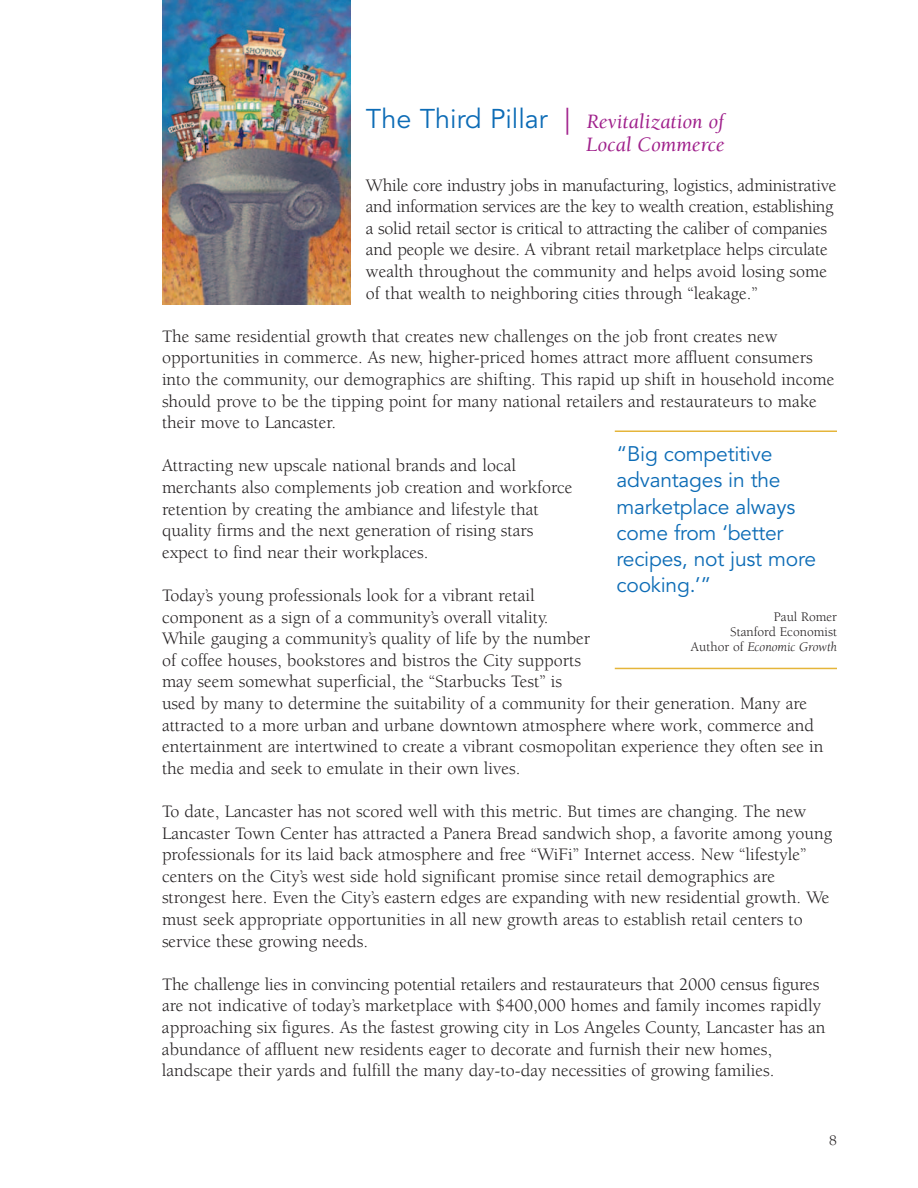
<style>
.page{position:relative;width:918px;height:1188px;background:#fff}
.page>*{position:absolute;margin:0;border:0;box-sizing:border-box;transform-origin:0 0}
.t1{font:21px/26.1px "Avenir";letter-spacing:-.01em;color:#0d6cb6}
.t2{font:italic 21px/22.5px "Berkeley";color:#a0218c;text-align:right}
.t3{font:18px/21.6px "Berkeley";color:#231f20}
.t4{font:15px "Berkeley";color:#231f20}
.t5{font:13.5px/15px "Berkeley";color:#231f20;text-align:right}
.s1{font-family:"Avenir";font-style:normal;font-size:27px;color:#0d6cb6}
.s2{font-family:"Avenir";font-style:normal;font-size:27px}
.s3{font-style:italic}
</style>
<div class="page">
<hr style="left:615px;top:430px;width:222px;height:2px;background:#e5b53a">
<hr style="left:615px;top:668px;width:222px;height:1px;background:#e5b53a">
<img style="left:162px;top:0;width:189px;height:305px">
<p class="t2" style="left:366px;top:112px;width:360px"><span class="s1">The Third Pillar</span> <span class="s2">|</span> Revitalization of<br>Local Commerce</p>
<p class="t3" style="left:366px;top:176px;width:472px">While core industry jobs in manufacturing, logistics, administrative and information services are the key to wealth creation, establishing a solid retail sector is critical to attracting the caliber of companies and people we desire. A vibrant retail marketplace helps circulate wealth throughout the community and helps avoid losing some of that wealth to neighboring cities through “leakage.”</p>
<p class="t3" style="left:162px;top:327px;width:674px">The same residential growth that creates new challenges on the job front creates new opportunities in commerce. As new, higher-priced homes attract more affluent consumers into the community, our demographics are shifting. This rapid up shift in household income should prove to be the tipping point for many national retailers and restaurateurs to make their move to Lancaster.</p>
<p class="t3" style="left:162px;top:456px;width:412px">Attracting new upscale national brands and local merchants also complements job creation and workforce retention by creating the ambiance and lifestyle that quality firms and the next generation of rising stars expect to find near their workplaces.</p>
<p class="t3" style="left:162px;top:586px;width:663px">Today’s young professionals look for a vibrant retail<br>component as a sign of a community’s overall vitality.<br>While gauging a community’s quality of life by the number<br>of coffee houses, bookstores and bistros the City supports<br>may seem somewhat superficial, the “Starbucks Test” is<br>used by many to determine the suitability of a community for their generation. Many are attracted to a more urban and urbane downtown atmosphere where work, commerce and entertainment are intertwined to create a vibrant cosmopolitan experience they often see in the media and seek to emulate in their own lives.</p>
<p class="t3" style="left:162px;top:802px;width:672px">To date, Lancaster has not scored well with this metric. But times are changing. The new Lancaster Town Center has attracted a Panera Bread sandwich shop, a favorite among young professionals for its laid back atmosphere and free “WiFi” Internet access. New “lifestyle” centers on the City’s west side hold significant promise since retail demographics are strongest here. Even the City’s eastern edges are expanding with new residential growth. We must seek appropriate opportunities in all new growth areas to establish retail centers to service these growing needs.</p>
<p class="t3" style="left:162px;top:975px;width:665px">The challenge lies in convincing potential retailers and restaurateurs that 2000 census figures are not indicative of today’s marketplace with $400,000 homes and family incomes rapidly approaching six figures. As the fastest growing city in Los Angeles County, Lancaster has an abundance of affluent new residents eager to decorate and furnish their new homes, landscape their yards and fulfill the many day-to-day necessities of growing families.</p>
<p class="t1" style="left:617px;top:443px;width:201px">“Big competitive advantages in the marketplace always come from ‘better recipes, not just more cooking.’”</p>
<p class="t5" style="left:691px;top:610px;width:148px">Paul Romer<br>Stanford Economist<br>Author of <span class="s3">Economic Growth</span></p>
<p class="t4" style="left:829px;top:1134px;width:9px">8</p>
</div>
